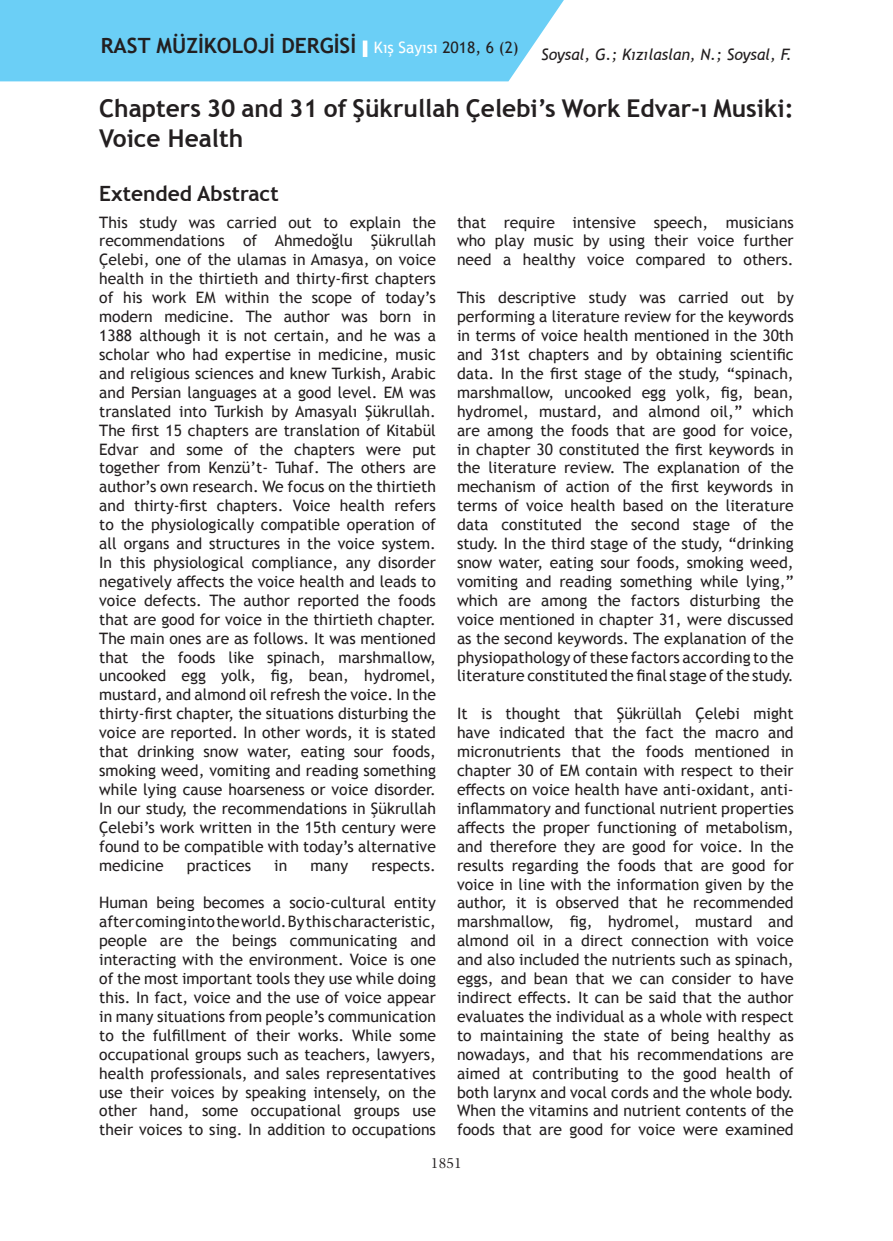
<style>
.page{position:relative;width:893px;height:1241px;background:#fff}
.page>*{position:absolute;margin:0;border:0;box-sizing:border-box;transform-origin:0 0}
.t1{font:700 24.5px/29.4px "Trebuchet MS";color:#231f20}
.t2{font:700 21px "Trebuchet MS";color:#231f20}
.t3{font:15.75px/18.9px "Trebuchet MS";color:#231f20;text-align:justify}
.t4{font:italic 15.75px "Trebuchet MS";color:#231f20}
.t5{font:14px "Trump Mediaeval";color:#231f20}
</style>
<div class="page">
<div style="left:0;top:0;width:564px;height:81px;background:#6bcff6"></div>
<p class="t4" style="left:101px;top:45px;width:692px"><sup>RAST</sup> <sup>MÜZIKOLOJI</sup> <sup>DERGISI</sup> <sup>|</sup> <sup>Kış</sup> <sup>Sayısı</sup> <sup>2018,</sup> <sup>6</sup> <sup>(2)</sup> Soysal, G.; Kızılaslan, N.; Soysal, F.</p>
<h1 class="t1" style="left:99px;top:94px;width:696px">Chapters 30 and 31 of Şükrullah Çelebi’s Work Edvar-ı Musiki:<br>Voice Health</h1>
<h2 class="t2" style="left:99px;top:181px;width:181px">Extended Abstract</h2>
<p class="t3" style="left:99px;top:212px;width:338px">This study was carried out to explain the recommendations of Ahmedoğlu Şükrullah Çelebi, one of the ulamas in Amasya, on voice health in the thirtieth and thirty-first chapters of his work EM within the scope of today’s modern medicine. The author was born in 1388 although it is not certain, and he was a scholar who had expertise in medicine, music and religious sciences and knew Turkish, Arabic and Persian languages at a good level. EM was translated into Turkish by Amasyalı Şükrullah.<br>The first 15 chapters are translation of Kitabül Edvar and some of the chapters were put together from Kenzü’t- Tuhaf. The others are author’s own research. We focus on the thirtieth and thirty-first chapters. Voice health refers to the physiologically compatible operation of all organs and structures in the voice system.<br>In this physiological compliance, any disorder negatively affects the voice health and leads to voice defects. The author reported the foods that are good for voice in the thirtieth chapter.<br>The main ones are as follows. It was mentioned that the foods like spinach, marshmallow, uncooked egg yolk, fig, bean, hydromel, mustard, and almond oil refresh the voice. In the thirty-first chapter, the situations disturbing the voice are reported. In other words, it is stated that drinking snow water, eating sour foods, smoking weed, vomiting and reading something while lying cause hoarseness or voice disorder.<br>In our study, the recommendations in Şükrullah Çelebi’s work written in the 15th century were found to be compatible with today’s alternative medicine</p>
<p class="t3" style="left:187px;top:855px;width:66px">practices</p>
<p class="t3" style="left:274px;top:855px;width:15px">in</p>
<p class="t3" style="left:310px;top:855px;width:39px">many</p>
<p class="t3" style="left:371px;top:855px;width:66px">respects.</p>
<p class="t3" style="left:99px;top:893px;width:338px">Human being becomes a socio-cultural entity after coming into the world. By this characteristic, people are the beings communicating and interacting with the environment. Voice is one of the most important tools they use while doing this. In fact, voice and the use of voice appear in many situations from people’s communication to the fulfillment of their works. While some occupational groups such as teachers, lawyers, health professionals, and sales representatives use their voices by speaking intensely, on the other hand, some occupational groups use their voices to sing. In addition to occupations</p>
<p class="t3" style="left:457px;top:212px;width:338px">that require intensive speech, musicians who play music by using their voice further need a healthy voice compared to others.</p>
<p class="t3" style="left:457px;top:288px;width:338px">This descriptive study was carried out by performing a literature review for the keywords in terms of voice health mentioned in the 30th and 31st chapters and by obtaining scientific data. In the first stage of the study, “spinach, marshmallow, uncooked egg yolk, fig, bean, hydromel, mustard, and almond oil,” which are among the foods that are good for voice, in chapter 30 constituted the first keywords in the literature review. The explanation of the mechanism of action of the first keywords in terms of voice health based on the literature data constituted the second stage of the study. In the third stage of the study, “drinking snow water, eating sour foods, smoking weed, vomiting and reading something while lying,” which are among the factors disturbing the voice mentioned in chapter 31, were discussed as the second keywords. The explanation of the physiopathology of these factors according to the literature constituted the final stage of the study.</p>
<p class="t3" style="left:457px;top:704px;width:338px">It is thought that Şükrüllah Çelebi might have indicated that the fact the macro and micronutrients that the foods mentioned in chapter 30 of EM contain with respect to their effects on voice health have anti-oxidant, anti&shy;inflammatory and functional nutrient properties affects the proper functioning of metabolism, and therefore they are good for voice. In the results regarding the foods that are good for voice in line with the information given by the author, it is observed that he recommended marshmallow, fig, hydromel, mustard and almond oil in a direct connection with voice and also included the nutrients such as spinach, eggs, and bean that we can consider to have indirect effects. It can be said that the author evaluates the individual as a whole with respect to maintaining the state of being healthy as nowadays, and that his recommendations are aimed at contributing to the good health of both larynx and vocal cords and the whole body.<br>When the vitamins and nutrient contents of the foods that are good for voice were examined</p>
<p class="t5" style="left:431px;top:1154px;width:33px">1851</p>
</div>
